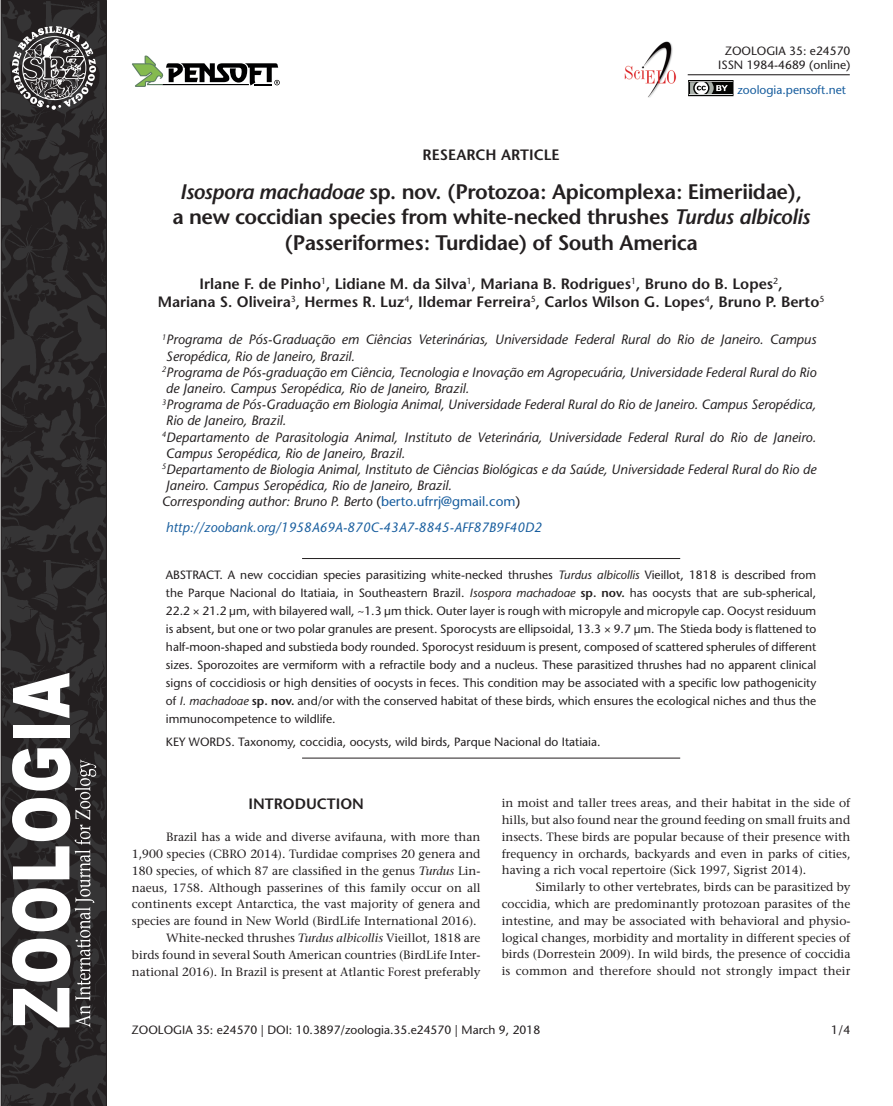
<style>
.page{position:relative;width:893px;height:1106px;background:#fff}
.page>*{position:absolute;margin:0;border:0;box-sizing:border-box;transform-origin:0 0}
.t1{font:600 21px/25.2px "Stone Sans";letter-spacing:-.02em;color:#231f20;text-align:center}
.authors{font:600 15px/18px "Stone Sans";color:#231f20;text-align:center}
.ZAG_1{font:600 15px "Stone Sans";color:#231f20}
.address{font:italic 13.5px/16.2px "Stone Sans";color:#231f20}
.author_notes{font:italic 13.5px "Stone Sans";color:#231f20}
.article_lsid{font:italic 13.5px "Stone Sans";color:#175d9e}
.t2{font:12px/16.8px "Stone Serif";color:#231f20;text-align:justify}
.Abstract_text{font:12px/18px "Stone Sans";color:#231f20;text-align:justify}
.keywords{font:12px "Stone Sans";color:#231f20}
.citation{font:12px "Stone Sans";color:#231f20}
.t3{font:12px "Stone Sans";color:#175d9e}
.s1{font-style:italic}
.s2{font-style:normal}
.s3{font-style:normal;color:#175d9e}
.s4{font-weight:600}
</style>
<div class="page">
<hr style="left:302px;top:558px;width:378px;height:1px;background:#231f20">
<hr style="left:302px;top:757px;width:378px;height:1px;background:#231f20">
<hr style="left:688px;top:74px;width:162px;height:1px;background:#231f20">
<div style="left:688px;top:80px;width:45px;height:16px;border:1px solid #040503"></div>
<div style="left:689px;top:82px;width:43px;height:12px;background:#040503"></div>
<svg style="left:690px;top:82px;width:38px;height:12px"></svg>
<img style="left:624px;top:42px;width:53px;height:55px">
<svg style="left:1px;top:0;width:106px;height:1106px;background:#2a2829"></svg>
<svg style="left:12px;top:748px;width:84px;height:279px"></svg>
<div style="left:13px;top:725px;width:56px;height:13px;background:#fff"></div>
<svg style="left:13px;top:673px;width:56px;height:45px"></svg>
<svg style="left:12px;top:26px;width:84px;height:84px;background:#615f60"></svg>
<svg style="left:132px;top:56px;width:148px;height:31px"></svg>
<p class="authors" style="left:423px;top:145px;width:139px">RESEARCH ARTICLE</p>
<p class="Abstract_text" style="left:718px;top:43px;width:134px;line-height:14.4px;text-align:center">ZOOLOGIA 35: e24570<br>ISSN 1984-4689 (online)</p>
<p class="t3" style="left:737px;top:83px;width:110px">zoologia.pensoft.net</p>
<p class="t1" style="left:172px;top:179px;width:639px"><span class="s1">Isospora machadoae</span> sp. nov. (Protozoa: Apicomplexa: Eimeriidae), a new coccidian species from white-necked thrushes <span class="s1">Turdus albicolis </span>(Passeriformes: Turdidae) of South America</p>
<p class="authors" style="left:158px;top:274px;width:668px">Irlane F. de Pinho<sup>1</sup>, Lidiane M. da Silva<sup>1</sup>, Mariana B. Rodrigues<sup>1</sup>, Bruno do B. Lopes<sup>2</sup>,<br>Mariana S. Oliveira<sup>3</sup>, Hermes R. Luz<sup>4</sup>, Ildemar Ferreira<sup>5</sup>, Carlos Wilson G. Lopes<sup>4</sup>, Bruno P. Berto<sup>5</sup></p>
<p class="address" style="left:166px;top:331px;width:652px;text-indent:-4px"><sup>1</sup>Programa de Pós-Graduação em Ciências Veterinárias, Universidade Federal Rural do Rio de Janeiro. Campus<br>Seropédica, Rio de Janeiro, Brazil.</p>
<p class="address" style="left:166px;top:364px;width:652px;text-indent:-4px"><sup>2</sup>Programa de Pós-graduação em Ciência, Tecnologia e Inovação em Agropecuária, Universidade Federal Rural do Rio de Janeiro. Campus Seropédica, Rio de Janeiro, Brazil.</p>
<p class="address" style="left:166px;top:396px;width:652px;text-indent:-4px"><sup>3</sup>Programa de Pós-Graduação em Biologia Animal, Universidade Federal Rural do Rio de Janeiro. Campus Seropédica,<br>Rio de Janeiro, Brazil.</p>
<p class="address" style="left:166px;top:429px;width:652px;text-indent:-4px"><sup>4</sup>Departamento de Parasitologia Animal, Instituto de Veterinária, Universidade Federal Rural do Rio de Janeiro.<br>Campus Seropédica, Rio de Janeiro, Brazil.</p>
<p class="address" style="left:166px;top:461px;width:652px;text-indent:-4px"><sup>5</sup>Departamento de Biologia Animal, Instituto de Ciências Biológicas e da Saúde, Universidade Federal Rural do Rio de<br>Janeiro. Campus Seropédica, Rio de Janeiro, Brazil.</p>
<p class="author_notes" style="left:162px;top:493px;width:360px">Corresponding author: Bruno P. Berto <span class="s2">(</span><span class="s3">berto.ufrrj@gmail.com</span><span class="s2">)</span></p>
<p class="article_lsid" style="left:166px;top:519px;width:378px">http://zoobank.org/1958A69A-870C-43A7-8845-AFF87B9F40D2</p>
<p class="Abstract_text" style="left:166px;top:566px;width:652px">ABSTRACT. A new coccidian species parasitizing white-necked thrushes <span class="s1">Turdus albicollis</span> Vieillot, 1818 is described from the Parque Nacional do Itatiaia, in Southeastern Brazil. <span class="s1">Isospora machadoae</span> <span class="s4">sp. nov.</span> has oocysts that are sub-spherical, 22.2 × 21.2 µm, with bilayered wall, ~1.3 μm thick. Outer layer is rough with micropyle and micropyle cap. Oocyst residuum is absent, but one or two polar granules are present. Sporocysts are ellipsoidal, 13.3 × 9.7 µm. The Stieda body is flattened to half-moon-shaped and substieda body rounded. Sporocyst residuum is present, composed of scattered spherules of different sizes. Sporozoites are vermiform with a refractile body and a nucleus. These parasitized thrushes had no apparent clinical signs of coccidiosis or high densities of oocysts in feces. This condition may be associated with a specific low pathogenicity of <span class="s1">I. machadoae</span> <span class="s4">sp. nov.</span> and/or with the conserved habitat of these birds, which ensures the ecological niches and thus the immunocompetence to wildlife.</p>
<p class="keywords" style="left:166px;top:734px;width:436px">KEY WORDS. Taxonomy, coccidia, oocysts, wild birds, Parque Nacional do Itatiaia.</p>
<p class="ZAG_1" style="left:248px;top:795px;width:117px">INTRODUCTION</p>
<p class="t2" style="left:132px;top:828px;width:350px;text-indent:34px">Brazil has a wide and diverse avifauna, with more than 1,900 species (CBRO 2014). Turdidae comprises 20 genera and 180 species, of which 87 are classified in the genus <span class="s1">Turdus</span> Lin&shy;naeus, 1758. Although passerines of this family occur on all continents except Antarctica, the vast majority of genera and species are found in New World (BirdLife International 2016).</p>
<p class="t2" style="left:132px;top:929px;width:350px;text-indent:34px">White-necked thrushes <span class="s1">Turdus albicollis</span> Vieillot, 1818 are birds found in several South American countries (BirdLife Inter&shy;national 2016). In Brazil is present at Atlantic Forest preferably</p>
<p class="t2" style="left:502px;top:794px;width:350px">in moist and taller trees areas, and their habitat in the side of hills, but also found near the ground feeding on small fruits and insects. These birds are popular because of their presence with frequency in orchards, backyards and even in parks of cities, having a rich vocal repertoire (Sick 1997, Sigrist 2014).</p>
<p class="t2" style="left:502px;top:878px;width:350px;text-indent:34px">Similarly to other vertebrates, birds can be parasitized by coccidia, which are predominantly protozoan parasites of the intestine, and may be associated with behavioral and physio&shy;logical changes, morbidity and mortality in different species of birds (Dorrestein 2009). In wild birds, the presence of coccidia is common and therefore should not strongly impact their</p>
<p class="citation" style="left:132px;top:1023px;width:410px">ZOOLOGIA 35: e24570 | DOI: 10.3897/zoologia.35.e24570 | March 9, 2018</p>
<p class="Abstract_text" style="left:831px;top:1021px;width:21px">1/4</p>
</div>
